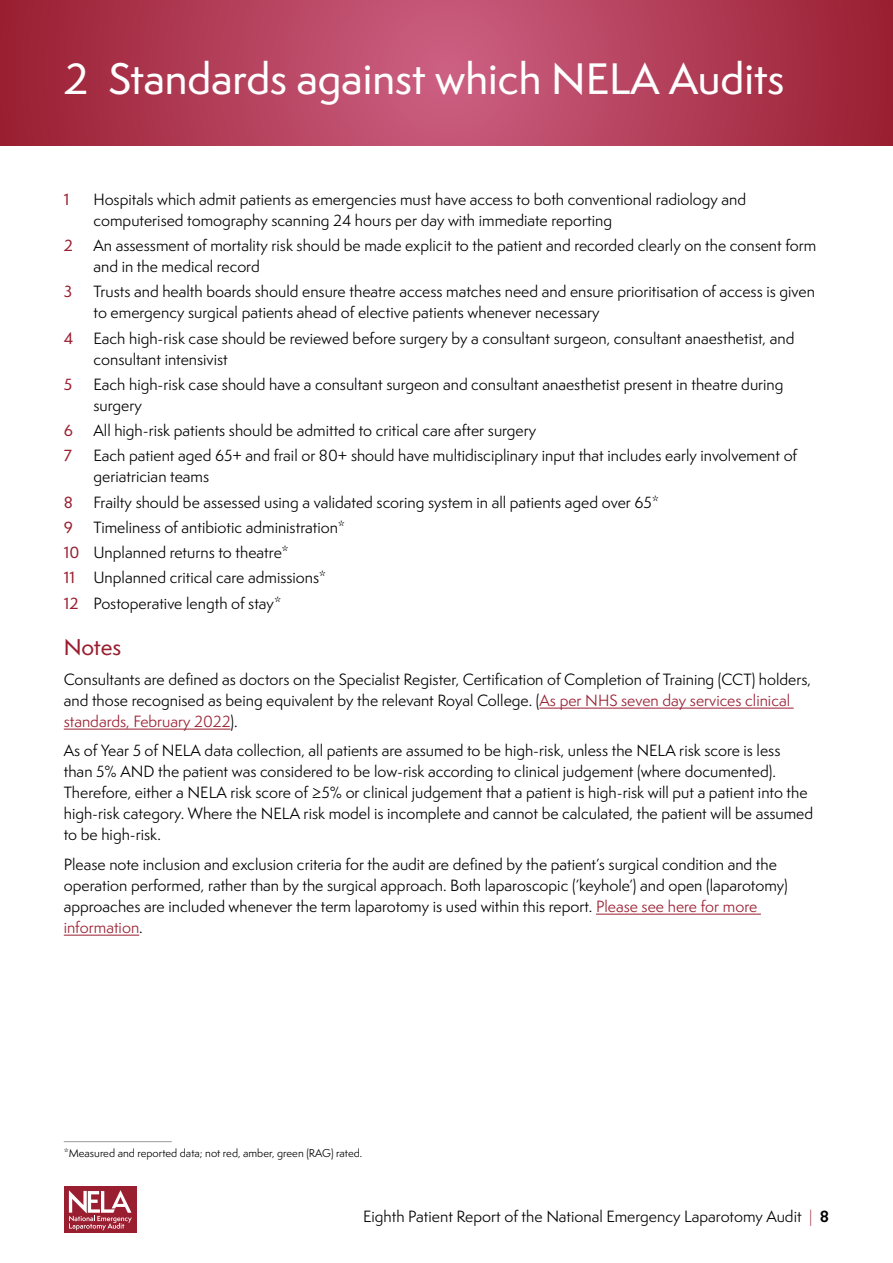
<style>
.page{position:relative;width:893px;height:1263px;background:#fff}
.page>*{position:absolute;margin:0;border:0;box-sizing:border-box;transform-origin:0 0}
.t1{font:500 40.5px "Semplicita Pro";color:#fff}
.t2{font:500 21px "Semplicita Pro";letter-spacing:-.01em;color:#991e30}
.t3{font:15px/21px "Semplicita Pro";color:#000}
.t4{font:500 15px "Semplicita Pro";color:#991e30}
.t5{font:10.5px "Semplicita Pro";color:#000}
.s1{font-weight:500;color:#991e30}
.s2{color:#991e30}
.s3{font-weight:300;color:#991e30}
.s4{font-weight:700}
</style>
<div class="page">
<svg style="left:0;top:0;width:893px;height:145px;background:#b23e58"></svg>
<hr style="left:64px;top:1141px;width:108px;height:1px;background:#999">
<hr style="left:540px;top:708px;width:254px;height:1px;background:#991e30">
<hr style="left:64px;top:729px;width:167px;height:1px;background:#991e30">
<hr style="left:596px;top:914px;width:165px;height:1px;background:#991e30">
<hr style="left:64px;top:935px;width:75px;height:1px;background:#991e30">
<div style="left:64px;top:1186px;width:73px;height:47px;background:#991e30"></div>
<svg style="left:69px;top:1190px;width:63px;height:40px"></svg>
<h1 class="t1" style="left:64px;top:51px;width:722px">2 Standards against which NELA Audits</h1>
<p class="t4" style="left:64px;top:188px;width:7px">1</p>
<p class="t3" style="left:94px;top:188px;width:654px">Hospitals which admit patients as emergencies must have access to both conventional radiology and computerised tomography scanning 24 hours per day with immediate reporting</p>
<p class="t4" style="left:64px;top:235px;width:11px">2</p>
<p class="t3" style="left:94px;top:235px;width:724px">An assessment of mortality risk should be made explicit to the patient and recorded clearly on the consent form and in the medical record</p>
<p class="t4" style="left:64px;top:281px;width:10px">3</p>
<p class="t3" style="left:94px;top:281px;width:723px">Trusts and health boards should ensure theatre access matches need and ensure prioritisation of access is given to emergency surgical patients ahead of elective patients whenever necessary</p>
<p class="t4" style="left:64px;top:327px;width:11px">4</p>
<p class="t3" style="left:94px;top:327px;width:702px">Each high-risk case should be reviewed before surgery by a consultant surgeon, consultant anaesthetist, and consultant intensivist</p>
<p class="t4" style="left:64px;top:373px;width:10px">5</p>
<p class="t3" style="left:94px;top:373px;width:691px">Each high-risk case should have a consultant surgeon and consultant anaesthetist present in theatre during surgery</p>
<p class="t4" style="left:64px;top:420px;width:11px">6</p>
<p class="t3" style="left:94px;top:420px;width:444px">All high-risk patients should be admitted to critical care after surgery</p>
<p class="t4" style="left:64px;top:445px;width:10px">7</p>
<p class="t3" style="left:94px;top:445px;width:705px">Each patient aged 65+ and frail or 80+ should have multidisciplinary input that includes early involvement of geriatrician teams</p>
<p class="t4" style="left:64px;top:491px;width:11px">8</p>
<p class="t3" style="left:94px;top:491px;width:567px">Frailty should be assessed using a validated scoring system in all patients aged over 65*</p>
<p class="t4" style="left:64px;top:516px;width:11px">9</p>
<p class="t3" style="left:64px;top:514px;width:283px;line-height:25.2px;text-indent:30px">Timeliness of antibiotic administration* <span class="s1">10</span> Unplanned returns to theatre*<br><span class="s1">11</span> Unplanned critical care admissions*<br><span class="s1">12</span> Postoperative length of stay*</p>
<h2 class="t2" style="left:64px;top:632px;width:59px">Notes</h2>
<p class="t3" style="left:64px;top:668px;width:749px">Consultants are defined as doctors on the Specialist Register, Certification of Completion of Training (CCT) holders, and those recognised as being equivalent by the relevant Royal College. (<span class="s2">As per NHS seven day services clinical standards, February 2022</span>).</p>
<p class="t3" style="left:64px;top:740px;width:751px">As of Year 5 of NELA data collection, all patients are assumed to be high-risk, unless the NELA risk score is less<br>than 5% AND the patient was considered to be low-risk according to clinical judgement (where documented).<br>Therefore, either a NELA risk score of ≥5% or clinical judgement that a patient is high-risk will put a patient into the high-risk category. Where the NELA risk model is incomplete and cannot be calculated, the patient will be assumed to be high-risk.</p>
<p class="t3" style="left:64px;top:853px;width:726px">Please note inclusion and exclusion criteria for the audit are defined by the patient’s surgical condition and the operation performed, rather than by the surgical approach. Both laparoscopic (’keyhole’) and open (laparotomy) approaches are included whenever the term laparotomy is used within this report. <span class="s2">Please see here for more information</span>.</p>
<p class="t5" style="left:64px;top:1145px;width:300px">*Measured and reported data; not red, amber, green (RAG) rated.</p>
<p class="t3" style="left:363px;top:1205px;width:467px">Eighth Patient Report of the National Emergency Laparotomy Audit <span class="s3">|</span> <span class="s4">8</span></p>
</div>
